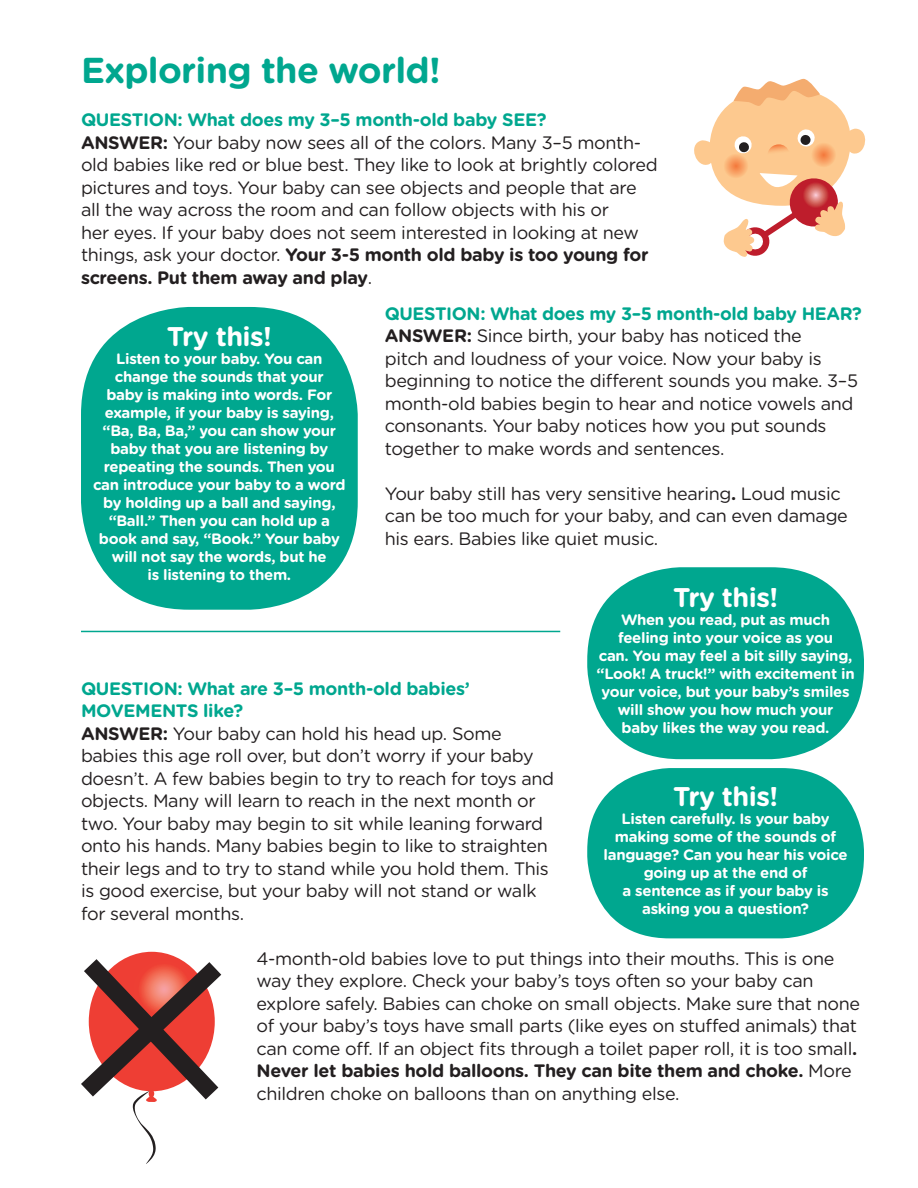
<style>
.page{position:relative;width:918px;height:1188px;background:#fff}
.page>*{position:absolute;margin:0;border:0;box-sizing:border-box;transform-origin:0 0}
.t1{font:700 36px "Gotham Rounded";letter-spacing:-.02em;color:#00a78f}
.t2{font:700 27px "Gotham Rounded";letter-spacing:-.02em;color:#fff}
.t3{font:18px/22.5px "Gotham Rounded";letter-spacing:-.02em;color:#231f20}
.t4{font:700 18px/22.5px "Gotham Rounded";letter-spacing:-.02em;color:#00a78f}
.t5{font:700 15px/18px "Gotham Rounded";letter-spacing:-.02em;color:#fff;text-align:center}
.s1{font-weight:700}
</style>
<div class="page">
<div style="left:81px;top:307px;width:277px;height:303px;background:#00a78f;border-radius:108px"></div>
<div style="left:587px;top:567px;width:277px;height:192px;background:#00a78f;border-radius:93px"></div>
<div style="left:587px;top:768px;width:277px;height:170px;background:#00a78f;border-radius:83px"></div>
<hr style="left:81px;top:631px;width:479px;height:1px;background:#00a78f">
<svg style="left:81px;top:959px;width:140px;height:205px"></svg>
<svg style="left:694px;top:79px;width:171px;height:178px"></svg>
<p class="t1" style="left:81px;top:44px;width:361px">Exploring the world!</p>
<p class="t4" style="left:81px;top:108px;width:467px">QUESTION: What does my 3–5 month-old baby SEE?</p>
<p class="t3" style="left:81px;top:130px;width:578px"><span class="s1">ANSWER:</span> Your baby now sees all of the colors. Many 3–5 month&shy;old babies like red or blue best. They like to look at brightly colored pictures and toys. Your baby can see objects and people that are all the way across the room and can follow objects with his or<br>her eyes. If your baby does not seem interested in looking at new things, ask your doctor. <span class="s1">Your 3-5 month old baby is too young for screens. Put them away and play</span>.</p>
<p class="t4" style="left:385px;top:302px;width:479px">QUESTION: What does my 3–5 month-old baby HEAR?</p>
<p class="t3" style="left:385px;top:324px;width:475px"><span class="s1">ANSWER:</span> Since birth, your baby has noticed the<br>pitch and loudness of your voice. Now your baby is beginning to notice the different sounds you make. 3–5 month-old babies begin to hear and notice vowels and consonants. Your baby notices how you put sounds together to make words and sentences.</p>
<p class="t3" style="left:385px;top:482px;width:465px">Your baby still has very sensitive hearing<span class="s1">.</span> Loud music can be too much for your baby, and can even damage his ears. Babies like quiet music.</p>
<p class="t2" style="left:167px;top:317px;width:107px">Try this!</p>
<p class="t5" style="left:116px;top:349px;width:208px">Listen to your baby. You can</p>
<p class="t5" style="left:115px;top:367px;width:210px">change the sounds that your</p>
<p class="t5" style="left:105px;top:385px;width:231px;text-align:left">baby is making into words. For example, if your baby is saying,</p>
<p class="t5" style="left:103px;top:421px;width:235px">“Ba, Ba, Ba,” you can show your</p>
<p class="t5" style="left:104px;top:439px;width:233px">baby that you are listening by repeating the sounds. Then you</p>
<p class="t5" style="left:93px;top:475px;width:254px">can introduce your baby to a word</p>
<p class="t5" style="left:103px;top:493px;width:234px">by holding up a ball and saying, “Ball.” Then you can hold up a</p>
<p class="t5" style="left:99px;top:529px;width:242px">book and say, “Book.” Your baby</p>
<p class="t5" style="left:112px;top:547px;width:216px">will not say the words, but he</p>
<p class="t5" style="left:147px;top:565px;width:145px">is listening to them.</p>
<p class="t4" style="left:81px;top:676px;width:390px">QUESTION: What are 3–5 month-old babies’<br>MOVEMENTS like?</p>
<p class="t3" style="left:81px;top:721px;width:475px"><span class="s1">ANSWER:</span> Your baby can hold his head up. Some babies this age roll over, but don’t worry if your baby doesn’t. A few babies begin to try to reach for toys and objects. Many will learn to reach in the next month or two. Your baby may begin to sit while leaning forward onto his hands. Many babies begin to like to straighten their legs and to try to stand while you hold them. This is good exercise, but your baby will not stand or walk for several months.</p>
<p class="t2" style="left:673px;top:577px;width:107px">Try this!</p>
<p class="t5" style="left:621px;top:610px;width:211px">When you read, put as much</p>
<p class="t5" style="left:618px;top:628px;width:217px">feeling into your voice as you</p>
<p class="t5" style="left:597px;top:646px;width:260px">can. You may feel a bit silly saying, “Look! A truck!” with excitement in your voice, but your baby’s smiles will show you how much your</p>
<p class="t5" style="left:622px;top:718px;width:209px">baby likes the way you read.</p>
<p class="t2" style="left:673px;top:777px;width:107px">Try this!</p>
<p class="t5" style="left:622px;top:809px;width:210px">Listen carefully. Is your baby</p>
<p class="t5" style="left:604px;top:827px;width:245px">making some of the sounds of language? Can you hear his voice going up at the end of</p>
<p class="t5" style="left:623px;top:881px;width:208px">a sentence as if your baby is</p>
<p class="t5" style="left:642px;top:899px;width:168px">asking you a question?</p>
<p class="t3" style="left:256px;top:946px;width:605px">4-month-old babies love to put things into their mouths. This is one way they explore. Check your baby’s toys often so your baby can explore safely. Babies can choke on small objects. Make sure that none of your baby’s toys have small parts (like eyes on stuffed animals) that can come off. If an object fits through a toilet paper roll, it is too small<span class="s1">.<br>Never let babies hold balloons. They can bite them and choke.</span> More children choke on balloons than on anything else.</p>
</div>
